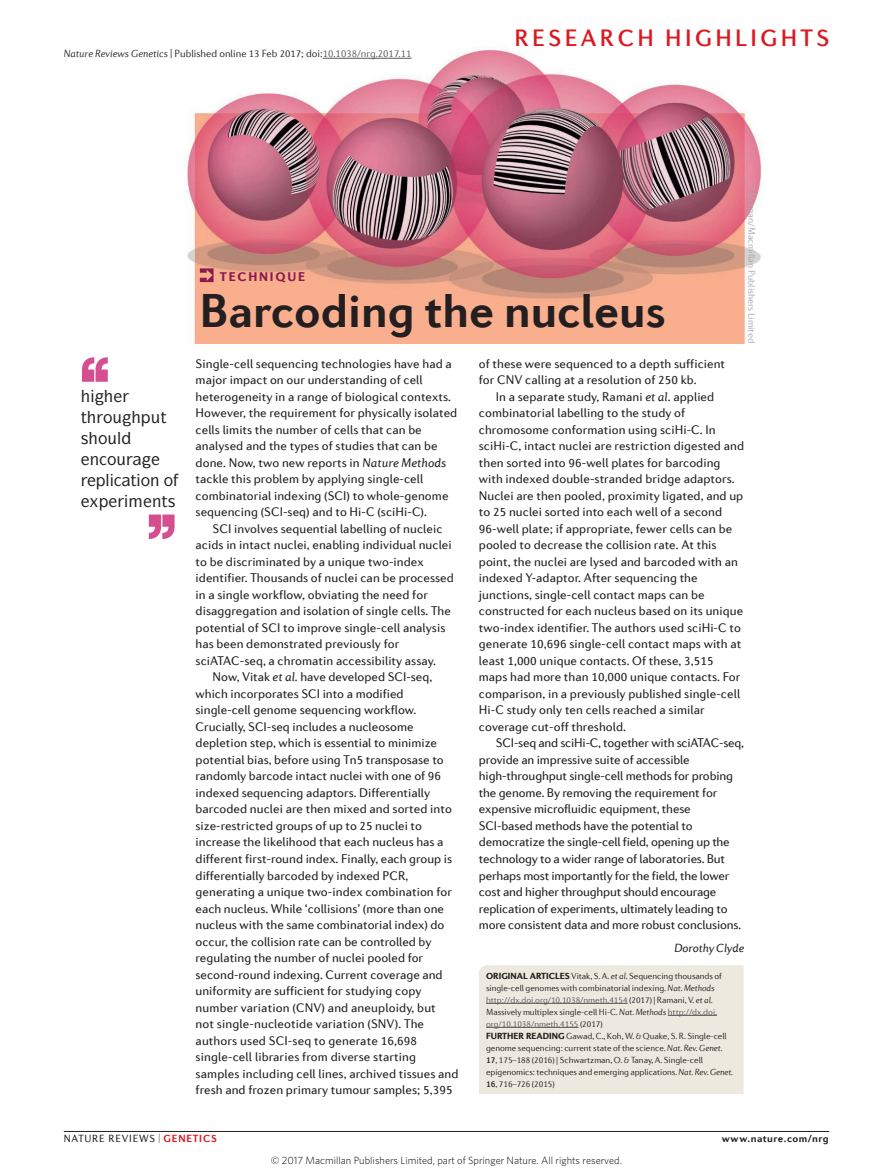
<style>
.page{position:relative;width:893px;height:1174px;background:#fff}
.page>*{position:absolute;margin:0;border:0;box-sizing:border-box;transform-origin:0 0}
.Title_large{font:700 48px "Diverda Sans Com";color:#231f20}
.t1{font:500 24px "Diverda Sans Com";letter-spacing:.14em;color:#dc1820}
.Pull_quote{font:500 16.5px "ITC Symbol Std";color:#231f20}
.Bold_body_text{font:12.75px/16.5px "Diverda Sans Com";letter-spacing:.005em;color:#231f20}
.Bold_body_text-2{font:12.75px/16.5px "Diverda Sans Com";letter-spacing:-.015em;color:#231f20}
.Bold_body_first{font:12.75px/16.5px "Diverda Sans Com";letter-spacing:.005em;color:#231f20}
.Strapline{font:900 12.75px "Diverda Sans Com";letter-spacing:.14em;color:#891c4d}
.Author_box{font:italic 12px "Diverda Sans Com";letter-spacing:-.005em;color:#231f20}
.t2{font:300 10.5px "Whitney";color:#000}
.AOP_line{font:300 10.5px "Diverda Sans Com";color:#231f20}
.t3{font:10.5px "Diverda Sans Com";letter-spacing:.075em;color:#231f20}
.t4{font:700 10.5px "Diverda Sans Com";letter-spacing:.045em;color:#231f20}
.Credit_line{font:300 9.75px "Diverda Sans Com";letter-spacing:-.005em;color:#a8a9ad}
.Info_box_text{font:300 9px/12px "Diverda Sans Com";letter-spacing:-.005em;color:#231f20}
.s1{font-style:italic}
.s2{color:#57585a}
.s3{font-weight:900}
.s4{font-weight:500}
.s5{font-weight:700;color:#dc1820}
</style>
<div class="page">
<hr style="left:64px;top:1131px;width:765px;height:1px;background:#231f20">
<svg style="left:82px;top:357px;width:26px;height:25px"></svg>
<img style="left:184px;top:49px;width:578px;height:294px">
<div style="left:479px;top:965px;width:265px;height:129px;background:#eee9de"></div>
<hr style="left:486px;top:1003px;width:142px;height:1px;background:#57585a">
<hr style="left:668px;top:1015px;width:49px;height:1px;background:#57585a">
<hr style="left:486px;top:1027px;width:92px;height:1px;background:#57585a">
<svg style="left:200px;top:268px;width:14px;height:14px"></svg>
<hr style="left:323px;top:58px;width:89px;height:1px;background:#57585a">
<svg style="left:148px;top:514px;width:27px;height:25px"></svg>
<p class="AOP_line" style="left:64px;top:48px;width:349px"><span class="s1">Nature Reviews Genetics</span> | Published online 13 Feb 2017; doi:<span class="s2">10.1038/nrg.2017.11</span></p>
<h2 class="t1" style="left:514px;top:24px;width:316px">RESEARCH HIGHLIGHTS</h2>
<p class="Pull_quote" style="left:81px;top:406px;width:43px">▼ □◆</p>
<p class="Pull_quote" style="left:81px;top:427px;width:42px">▲ □◆●</p>
<p class="Pull_quote" style="left:90px;top:448px;width:38px">■ □◆</p>
<p class="Pull_quote" style="left:106px;top:469px;width:69px">● ▼□■ □</p>
<p class="Pull_quote" style="left:152px;top:490px;width:25px">■▼▲</p>
<p class="Strapline" style="left:220px;top:268px;width:87px">TECHNIQUE</p>
<p class="Title_large" style="left:200px;top:282px;width:467px">Barcoding the nucleus</p>
<p class="Credit_line" style="left:757px;top:185px;width:160px;rotate:90deg">P. Morgan/Macmillan Publishers Limited</p>
<p class="Bold_body_first" style="left:196px;top:355px;width:263px">Single-cell sequencing technologies have had a major impact on our understanding of cell heterogeneity in a range of biological contexts.<br>However, the requirement for physically isolated cells limits the number of cells that can be analysed and the types of studies that can be done. Now, two new reports in <span class="s1">Nature Methods </span>tackle this problem by applying single-cell combinatorial indexing (SCI) to whole-genome sequencing (SCI-seq) and to Hi-C (sciHi-C).</p>
<p class="Bold_body_text" style="left:196px;top:520px;width:260px;text-indent:17px">SCI involves sequential labelling of nucleic acids in intact nuclei, enabling individual nuclei to be discriminated by a unique two-index identifier. Thousands of nuclei can be processed in a single workflow, obviating the need for disaggregation and isolation of single cells. The potential of SCI to improve single-cell analysis has been demonstrated previously for sciATAC-seq, a chromatin accessibility assay.</p>
<p class="Bold_body_text" style="left:196px;top:669px;width:264px;text-indent:17px">Now, Vitak <span class="s1">et al.</span> have developed SCI-seq, which incorporates SCI into a modified single-cell genome sequencing workflow.<br>Crucially, SCI-seq includes a nucleosome depletion step, which is essential to minimize potential bias, before using Tn5 transposase to randomly barcode intact nuclei with one of 96 indexed sequencing adaptors. Differentially barcoded nuclei are then mixed and sorted into size-restricted groups of up to 25 nuclei to increase the likelihood that each nucleus has a different first-round index. Finally, each group is differentially barcoded by indexed PCR, generating a unique two-index combination for each nucleus. While ‘collisions’ (more than one nucleus with the same combinatorial index) do occur, the collision rate can be controlled by regulating the number of nuclei pooled for second-round indexing. Current coverage and uniformity are sufficient for studying copy number variation (CNV) and aneuploidy, but<br>not single-nucleotide variation (SNV). The authors used SCI-seq to generate 16,698 single-cell libraries from diverse starting samples including cell lines, archived tissues and fresh and frozen primary tumour samples; 5,395</p>
<p class="Bold_body_text" style="left:479px;top:355px;width:248px">of these were sequenced to a depth sufficient for CNV calling at a resolution of 250 kb.</p>
<p class="Bold_body_text" style="left:479px;top:388px;width:267px;text-indent:17px">In a separate study, Ramani <span class="s1">et al.</span> applied combinatorial labelling to the study of chromosome conformation using sciHi-C. In sciHi-C, intact nuclei are restriction digested and then sorted into 96-well plates for barcoding with indexed double-stranded bridge adaptors.<br>Nuclei are then pooled, proximity ligated, and up to 25 nuclei sorted into each well of a second 96-well plate; if appropriate, fewer cells can be pooled to decrease the collision rate. At this point, the nuclei are lysed and barcoded with an indexed Y-adaptor. After sequencing the junctions, single-cell contact maps can be constructed for each nucleus based on its unique two-index identifier. The authors used sciHi-C to generate 10,696 single-cell contact maps with at least 1,000 unique contacts. Of these, 3,515 maps had more than 10,000 unique contacts. For comparison, in a previously published single-cell Hi-C study only ten cells reached a similar coverage cut-off threshold.</p>
<p class="Bold_body_text-2" style="left:479px;top:735px;width:267px;text-indent:17px">SCI-seq and sciHi-C, together with sciATAC-seq, provide an impressive suite of accessible high-throughput single-cell methods for probing the genome. By removing the requirement for expensive microfluidic equipment, these SCI-based methods have the potential to democratize the single-cell field, opening up the technology to a wider range of laboratories. But perhaps most importantly for the field, the lower cost and higher throughput should encourage replication of experiments, ultimately leading to more consistent data and more robust conclusions.</p>
<p class="Author_box" style="left:674px;top:940px;width:71px">Dorothy Clyde</p>
<p class="Info_box_text" style="left:486px;top:969px;width:237px"><span class="s3">ORIGINAL ARTICLES</span> Vitak, S. A. <span class="s1">et al</span>. Sequencing thousands of single-cell genomes with combinatorial indexing. <span class="s1">Nat. Methods </span><span class="s2">http://dx.doi.org/10.1038/nmeth.4154</span> (2017) | Ramani, V. <span class="s1">et al</span>.<br>Massively multiplex single-cell Hi-C. <span class="s1">Nat. Methods</span> <span class="s2">http://dx.doi. org/10.1038/nmeth.4155</span> (2017)</p>
<p class="Info_box_text" style="left:486px;top:1029px;width:249px"><span class="s3">FURTHER READING</span> Gawad, C., Koh, W. &amp; Quake, S. R. Single-cell genome sequencing: current state of the science. <span class="s1">Nat. Rev. Genet.<br></span><span class="s4">17</span>, 175–188 (2016) | Schwartzman, O. &amp; Tanay, A. Single-cell epigenomics: techniques and emerging applications. <span class="s1">Nat. Rev. Genet.<br></span><span class="s4">16</span>, 716–726 (2015)</p>
<p class="t3" style="left:64px;top:1132px;width:154px">NATURE REVIEWS | <span class="s5">GENETICS</span></p>
<p class="t4" style="left:722px;top:1132px;width:109px">www.nature.com/nrg</p>
<p class="t2" style="left:271px;top:1153px;width:352px">© 2017 Macmillan Publishers Limited, part of Springer Nature. All rights reserved.</p>
</div>
